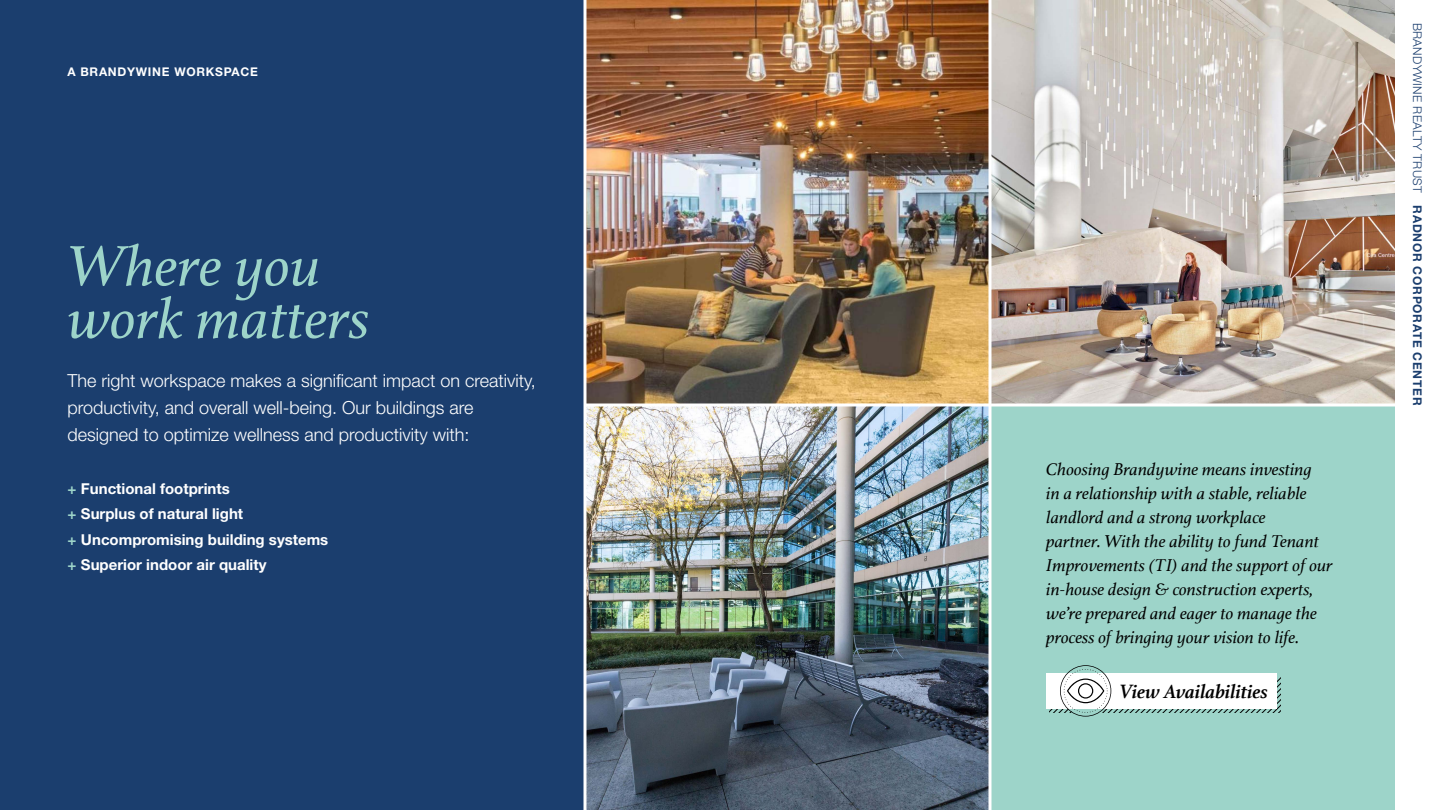
<style>
.page{position:relative;width:1440px;height:810px;background:#fff}
.page>*{position:absolute;margin:0;border:0;box-sizing:border-box;transform-origin:0 0}
.t1{font:italic 60px/52.5px "Athelas";color:#9dd4c9}
.t2{font:italic 700 20.25px "Athelas";color:#000}
.t3{font:italic 18px/24px "Athelas";color:#000}
.t4{font:300 18px/27px "Helvetica Neue LT Std";color:#fff}
.t5{font:700 15px/25.5px "Helvetica Neue LT Std";color:#fff}
.t6{font:300 12px "Helvetica Neue LT Std";letter-spacing:.03em;color:#1b3e6e}
.t7{font:700 12px "Helvetica Neue LT Std";letter-spacing:.06em;color:#fff}
.s1{color:#9dd4c9}
.s2{font-weight:700}
</style>
<div class="page">
<div style="left:0;top:0;width:585px;height:810px;background:#1b3e6e"></div>
<div style="left:990px;top:0;width:405px;height:810px;background:#9dd4c9"></div>
<svg style="left:1049px;top:665px;width:231px;height:52px"></svg>
<img style="left:586px;top:406px;width:402px;height:404px">
<img style="left:586px;top:0;width:809px;height:404px">
<hr style="left:584px;top:0;width:2px;height:810px;background:#fff">
<svg style="left:988px;top:0;width:4px;height:810px"></svg>
<hr style="left:586px;top:404px;width:810px;height:2px;background:#fff">
<p class="t7" style="left:68px;top:64px;width:192px">A BRANDYWINE WORKSPACE</p>
<h1 class="t1" style="left:68px;top:238px;width:304px">Where you work matters</h1>
<p class="t4" style="left:68px;top:367px;width:470px">The right workspace makes a significant impact on creativity, productivity, and overall well-being. Our buildings are designed to optimize wellness and productivity with:</p>
<p class="t5" style="left:67px;top:475px;width:262px"><span class="s1">+</span> Functional footprints<br><span class="s1">+</span> Surplus of natural light<br><span class="s1">+</span> Uncompromising building systems <span class="s1">+</span> Superior indoor air quality</p>
<p class="t3" style="left:1046px;top:457px;width:288px">Choosing Brandywine means investing<br>in a relationship with a stable, reliable landlord and a strong workplace<br>partner. With the ability to fund Tenant Improvements (TI) and the support of our in-house design &amp; construction experts, we’re prepared and eager to manage the process of bringing your vision to life.</p>
<p class="t2" style="left:1120px;top:675px;width:150px">View Availabilities</p>
<p class="t6" style="left:1425px;top:22px;width:384px;rotate:90deg">BRANDYWINE REALTY TRUST <span class="s2">RADNOR CORPORATE CENTER</span></p>
</div>
